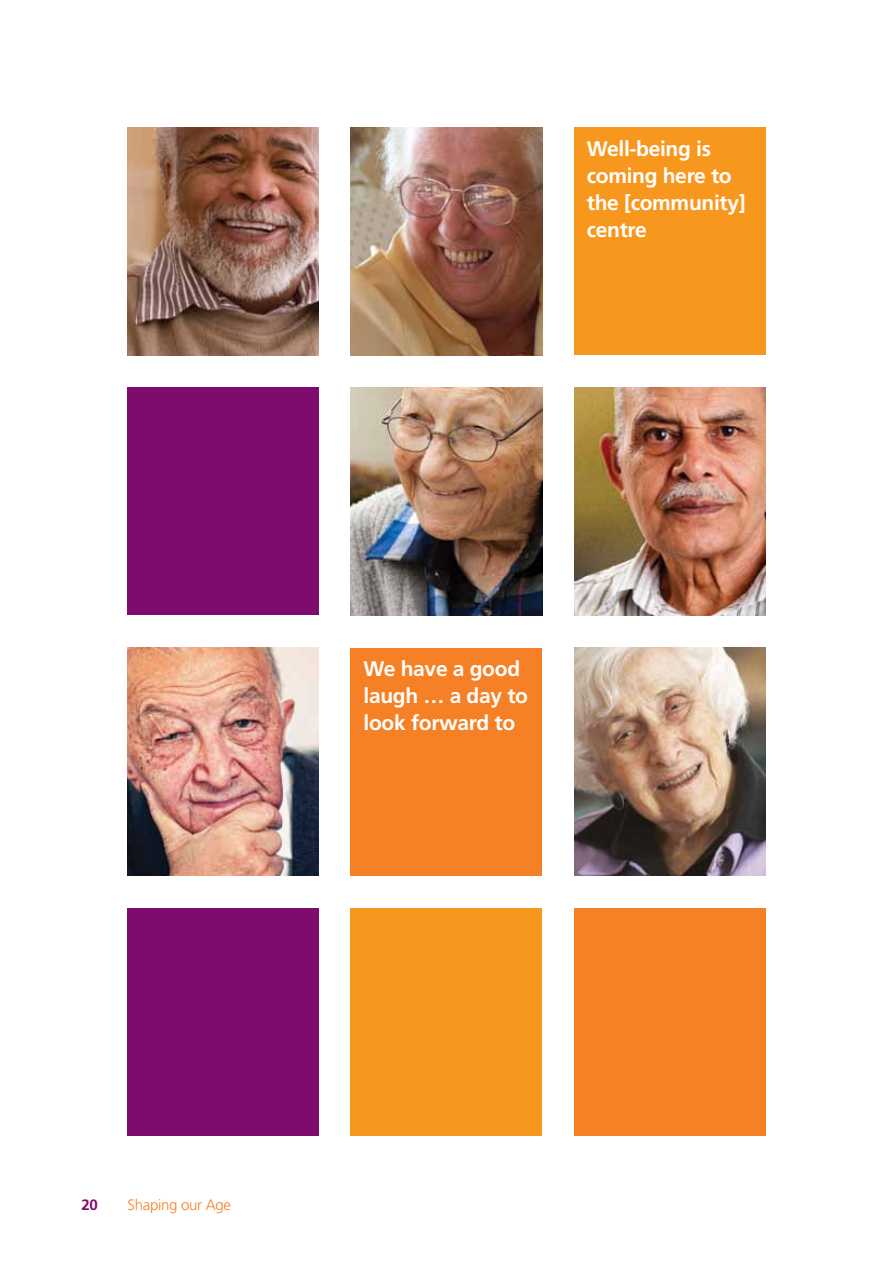
<style>
.page{position:relative;width:893px;height:1263px;background:#fff}
.page>*{position:absolute;margin:0;border:0;box-sizing:border-box;transform-origin:0 0}
.t1{font:700 21px/27px "Frutiger LT Std";letter-spacing:-.015em;color:#fff}
.t2{font:300 15px "Frutiger LT Std";letter-spacing:-.02em;color:#f58025}
.t3{font:700 15px "Frutiger LT Std";color:#7e0c6e}
</style>
<div class="page">
<img style="left:128px;top:128px;width:191px;height:227px">
<div style="left:128px;top:388px;width:191px;height:227px;background:#7e0c6e"></div>
<img style="left:128px;top:648px;width:191px;height:227px">
<div style="left:128px;top:908px;width:191px;height:227px;background:#7e0c6e"></div>
<img style="left:351px;top:128px;width:191px;height:227px">
<img style="left:351px;top:388px;width:191px;height:227px">
<div style="left:351px;top:648px;width:191px;height:227px;background:#f58025"></div>
<div style="left:351px;top:908px;width:191px;height:227px;background:#f8971d"></div>
<div style="left:574px;top:128px;width:191px;height:227px;background:#f8971d"></div>
<img style="left:574px;top:388px;width:191px;height:227px">
<img style="left:574px;top:648px;width:191px;height:227px">
<div style="left:574px;top:908px;width:191px;height:227px;background:#f58025"></div>
<p class="t1" style="left:587px;top:135px;width:160px">Well-being is coming here to the [community] centre</p>
<p class="t1" style="left:364px;top:656px;width:166px">We have a good laugh … a day to look forward to</p>
<p class="t3" style="left:81px;top:1196px;width:18px">20</p>
<p class="t2" style="left:128px;top:1197px;width:105px">Shaping our Age</p>
</div>
